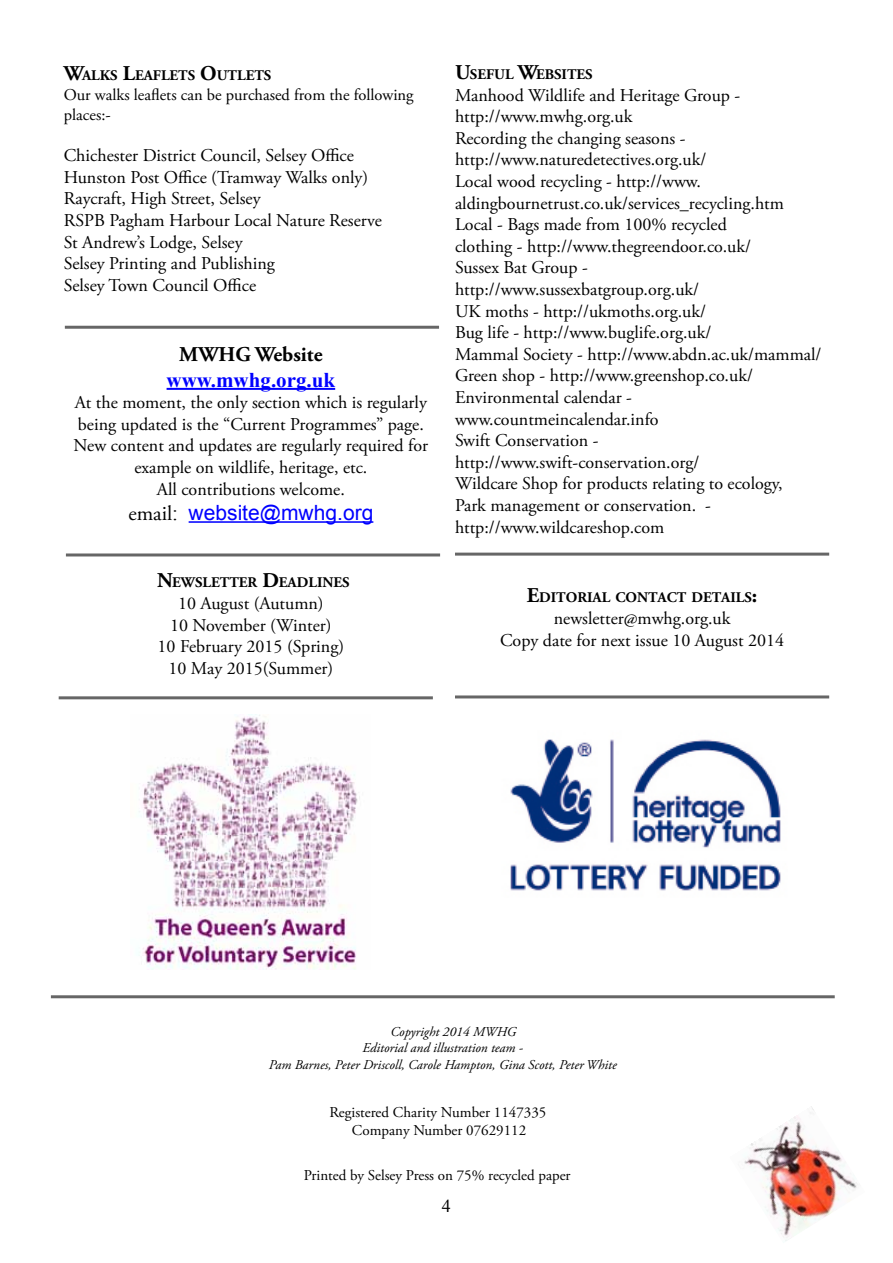
<style>
.page{position:relative;width:893px;height:1263px;background:#fff}
.page>*{position:absolute;margin:0;border:0;box-sizing:border-box;transform-origin:0 0}
.t1{font:21px "Arial";color:#00f}
.t2{font:700 21px "Times New Roman";color:#00f}
.t3{font:700 21px "Adobe Garamond Pro";color:#000}
.t4{font:18px/21.6px "Adobe Garamond Pro";color:#000;text-align:center}
.t5{font:18px "Times New Roman";color:#000}
.t6{font:16.5px/19.8px "Adobe Garamond Pro";color:#000}
.t7{font:15px/18px "Adobe Garamond Pro";color:#000;text-align:center}
.t8{font:700 14.7px "Adobe Garamond Pro";color:#000}
.t9{font:italic 13.5px "Adobe Garamond Pro";color:#000}
.s1{font-size:21px}
.s2{font-family:"Adobe Garamond Pro";color:#000}
.s3{font-family:"Times New Roman";color:#000}
</style>
<div class="page">
<hr style="left:167px;top:388px;width:168px;height:2px;background:#00f">
<hr style="left:189px;top:521px;width:184px;height:2px;background:#00f">
<hr style="left:455px;top:553px;width:374px;height:3px;background:#000">
<hr style="left:455px;top:695px;width:374px;height:3px;background:#000">
<hr style="left:65px;top:326px;width:374px;height:3px;background:#000">
<hr style="left:66px;top:553px;width:374px;height:3px;background:#000">
<hr style="left:51px;top:995px;width:784px;height:3px;background:#000">
<hr style="left:59px;top:696px;width:374px;height:3px;background:#000">
<img style="left:139px;top:715px;width:221px;height:255px">
<img style="left:510px;top:739px;width:271px;height:152px">
<img style="left:744px;top:1106px;width:114px;height:135px">
<p class="t8" style="left:64px;top:67px;width:209px"><span class="s1">W</span>ALKS <span class="s1">L</span>EAFLETS <span class="s1">O</span>UTLETS</p>
<p class="t6" style="left:64px;top:85px;width:351px">Our walks leaflets can be purchased from the following places:-</p>
<p class="t4" style="left:64px;top:145px;width:320px;text-align:left">Chichester District Council, Selsey Office Hunston Post Office (Tramway Walks only)<br>Raycraft, High Street, Selsey<br>RSPB Pagham Harbour Local Nature Reserve St Andrew’s Lodge, Selsey<br>Selsey Printing and Publishing<br>Selsey Town Council Office</p>
<p class="t3" style="left:179px;top:342px;width:145px">MWHG Website</p>
<p class="t2" style="left:167px;top:364px;width:170px">www.mwhg.org.uk</p>
<p class="t4" style="left:74px;top:392px;width:356px">At the moment, the only section which is regularly being updated is the “Current Programmes” page.<br>New content and updates are regularly required for example on wildlife, heritage, etc.<br>All contributions welcome.</p>
<p class="t1" style="left:128px;top:498px;width:246px"><span class="s2">email</span><span class="s3">:</span> website@mwhg.org</p>
<p class="t8" style="left:157px;top:574px;width:194px"><span class="s1">N</span>EWSLETTER <span class="s1">D</span>EADLINES</p>
<p class="t4" style="left:158px;top:593px;width:188px">10 August (Autumn)<br>10 November (Winter)<br>10 February 2015 (Spring)<br>10 May 2015(Summer)</p>
<p class="t8" style="left:455px;top:66px;width:139px"><span class="s1">U</span>SEFUL <span class="s1">W</span>EBSITES</p>
<p class="t4" style="left:455px;top:85px;width:368px;text-align:left">Manhood Wildlife and Heritage Group - http://www.mwhg.org.uk<br>Recording the changing seasons - http://www.naturedetectives.org.uk/<br>Local wood recycling - http://www. aldingbournetrust.co.uk/services_recycling.htm Local - Bags made from 100% recycled<br>clothing - http://www.thegreendoor.co.uk/<br>Sussex Bat Group - http://www.sussexbatgroup.org.uk/<br>UK moths - http://ukmoths.org.uk/<br>Bug life - http://www.buglife.org.uk/<br>Mammal Society - http://www.abdn.ac.uk/mammal/ Green shop - http://www.greenshop.co.uk/ Environmental calendar - www.countmeincalendar.info<br>Swift Conservation - http://www.swift-conservation.org/<br>Wildcare Shop for products relating to ecology,<br>Park management or conservation. - http://www.wildcareshop.com</p>
<p class="t8" style="left:527px;top:589px;width:232px"><span class="s1">E</span>DITORIAL CONTACT DETAILS<span class="s1">:</span></p>
<p class="t4" style="left:500px;top:608px;width:285px">newsletter@mwhg.org.uk<br>Copy date for next issue 10 August 2014</p>
<p class="t9" style="left:390px;top:1024px;width:127px">Copyright 2014 MWHG</p>
<p class="t9" style="left:363px;top:1040px;width:162px">Editorial and illustration team -</p>
<p class="t9" style="left:269px;top:1056px;width:349px">Pam Barnes, Peter Driscoll, Carole Hampton, Gina Scott, Peter White</p>
<p class="t7" style="left:329px;top:1103px;width:218px">Registered Charity Number 1147335<br>Company Number 07629112</p>
<p class="t7" style="left:304px;top:1167px;width:268px">Printed by Selsey Press on 75% recycled paper</p>
<p class="t5" style="left:442px;top:1193px;width:10px">4</p>
</div>
